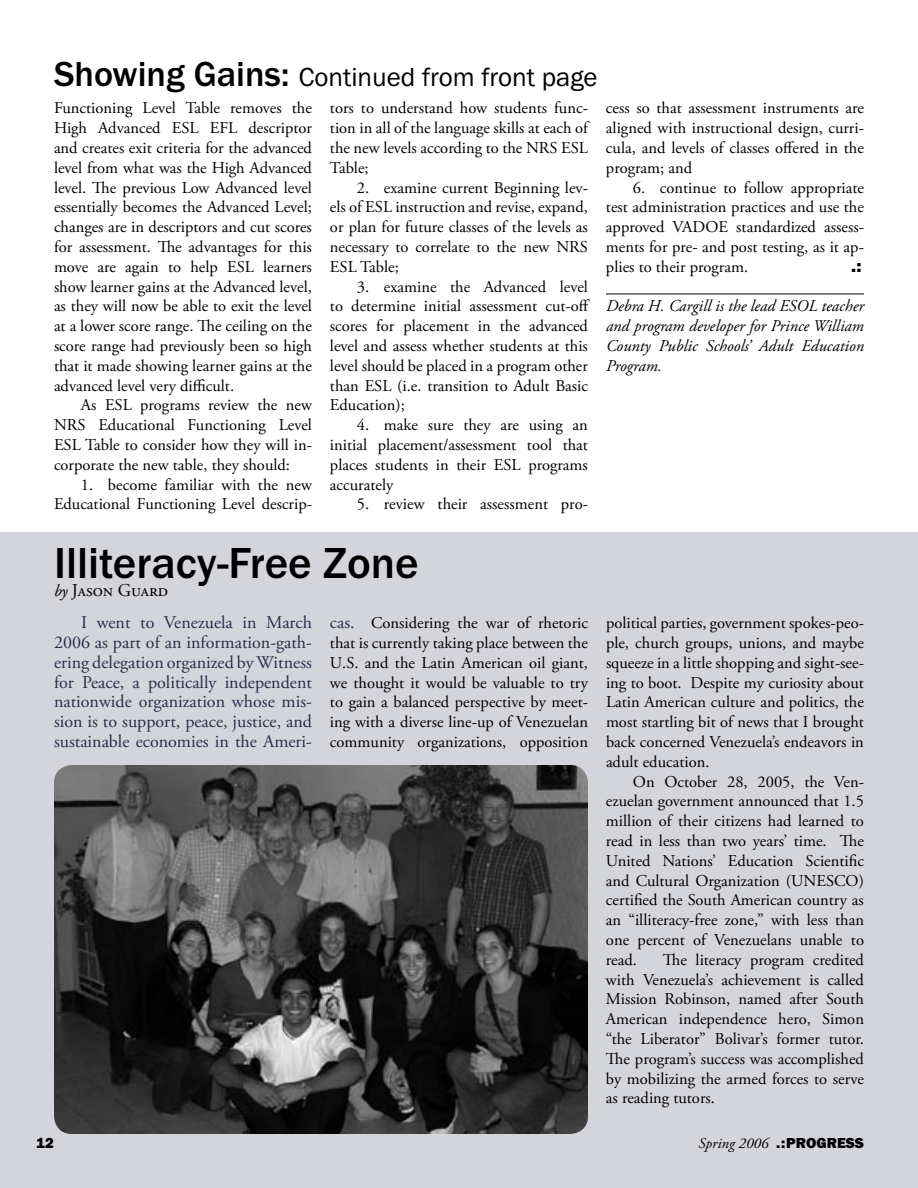
<style>
.page{position:relative;width:918px;height:1188px;background:#fff}
.page>*{position:absolute;margin:0;border:0;box-sizing:border-box;transform-origin:0 0}
.t1{font:700 45px "FS Franklin Gothic";color:#000}
.t2{font:27px "FS Franklin Gothic";color:#000}
.t3{font:18px/19.8px "Adobe Garamond Pro";color:#292e4c}
.t4{font:800 18px "FS Franklin Gothic H";color:#000}
.t5{font:16.5px/19.8px "Adobe Garamond Pro";color:#000;text-align:justify}
.t6{font:italic 16.5px "Adobe Garamond Pro";color:#000}
.t7{font:italic 15px "Adobe Garamond Pro";color:#000}
.t8{font:800 15px "FS Franklin Gothic H";color:#000}
.s1{font-weight:700;font-size:36px}
.s2{font-style:italic}
.s3{font-style:italic;font-size:16.5px;color:#000}
.s4{color:#000}
.s5{font-size:18px;color:#292e4c}
.s6{font-family:"FS Franklin Gothic H";font-weight:800;font-style:normal}
</style>
<div class="page">
<div style="left:0;top:532px;width:918px;height:656px;background:#d4d5db"></div>
<hr style="left:606px;top:294px;width:258px;height:1px;background:#000">
<img style="left:54px;top:765px;width:534px;height:369px">
<h2 class="t2" style="left:54px;top:62px;width:545px"><span class="s1">Showing Gains:</span> Continued from front page</h2>
<p class="t5" style="left:54px;top:99px;width:260px">Functioning Level Table removes the High Advanced ESL EFL descriptor and creates exit criteria for the advanced level from what was the High Advanced level. The previous Low Advanced level essentially becomes the Advanced Level; changes are in descriptors and cut scores for assessment. The advantages for this move are again to help ESL learners show learner gains at the Advanced level, as they will now be able to exit the level at a lower score range. The ceiling on the score range had previously been so high that it made showing learner gains at the advanced level very difficult.</p>
<p class="t5" style="left:54px;top:396px;width:260px;text-indent:27px">As ESL programs review the new NRS Educational Functioning Level ESL Table to consider how they will in&shy;corporate the new table, they should:</p>
<p class="t5" style="left:54px;top:475px;width:259px;text-align:right">1. become familiar with the new<br>Educational Functioning Level descrip-</p>
<p class="t5" style="left:330px;top:99px;width:260px">tors to understand how students func&shy;tion in all of the language skills at each of the new levels according to the NRS ESL Table;</p>
<p class="t5" style="left:330px;top:178px;width:260px;text-indent:27px">2. examine current Beginning lev&shy;els of ESL instruction and revise, expand, or plan for future classes of the levels as necessary to correlate to the new NRS ESL Table;</p>
<p class="t5" style="left:330px;top:277px;width:535px;text-align:left;text-indent:27px">3. examine the Advanced level<br>to determine initial assessment cut-off<br>scores for placement in the advanced <span class="s2">and program developer for Prince William </span>level and assess whether students at this<br>level should be placed in a program other <span class="s2">Program.<br></span>than ESL (i.e. transition to Adult Basic<br>Education);</p>
<p class="t5" style="left:330px;top:416px;width:259px;text-indent:27px">4. make sure they are using an initial placement/assessment tool that places students in their ESL programs accurately</p>
<p class="t5" style="left:357px;top:495px;width:232px">5. review their assessment pro-</p>
<p class="t5" style="left:606px;top:99px;width:260px">cess so that assessment instruments are aligned with instructional design, curri&shy;cula, and levels of classes offered in the program; and</p>
<p class="t5" style="left:606px;top:178px;width:259px;text-indent:27px">6. continue to follow appropriate test administration practices and use the approved VADOE standardized assess&shy;ments for pre- and post testing, as it ap&shy;plies to their program.</p>
<p class="t4" style="left:851px;top:255px;width:12px">.:</p>
<p class="t6" style="left:606px;top:296px;width:260px">Debra H. Cargill is the lead ESOL teacher</p>
<p class="t6" style="left:606px;top:336px;width:259px">County Public Schools’ Adult Education</p>
<h1 class="t1" style="left:54px;top:537px;width:366px">Illiteracy-Free Zone</h1>
<p class="t3" style="left:81px;top:574px;width:232px;line-height:32.5px;text-indent:-27px"><span class="s3">by</span> <span class="s4">JASON GUARD<br></span>I went to Venezuela in March</p>
<p class="t3" style="left:54px;top:633px;width:260px;text-align:justify">2006 as part of an information-gath&shy;ering delegation organized by Witness for Peace, a politically independent nationwide organization whose mis&shy;sion is to support, peace, justice, and sustainable economies in the Ameri-</p>
<p class="t5" style="left:330px;top:614px;width:260px"><span class="s5">cas.</span> Considering the war of rhetoric that is currently taking place between the U.S. and the Latin American oil giant, we thought it would be valuable to try to gain a balanced perspective by meet&shy;ing with a diverse line-up of Venezuelan community organizations, opposition</p>
<p class="t5" style="left:606px;top:614px;width:260px">political parties, government spokes-peo&shy;ple, church groups, unions, and maybe squeeze in a little shopping and sight-see&shy;ing to boot. Despite my curiosity about Latin American culture and politics, the most startling bit of news that I brought back concerned Venezuela’s endeavors in adult education.</p>
<p class="t5" style="left:606px;top:772px;width:260px;text-indent:27px">On October 28, 2005, the Ven&shy;ezuelan government announced that 1.5 million of their citizens had learned to read in less than two years’ time. The United Nations’ Education Scientific and Cultural Organization (UNESCO) certified the South American country as an “illiteracy-free zone,” with less than one percent of Venezuelans unable to read.</p>
<p class="t5" style="left:606px;top:950px;width:260px;text-indent:57px">The literacy program credited with Venezuela’s achievement is called Mission Robinson, named after South American independence hero, Simon “the Liberator” Bolivar’s former tutor.<br>The program’s success was accomplished by mobilizing the armed forces to serve as reading tutors.</p>
<p class="t8" style="left:36px;top:1134px;width:19px">12</p>
<p class="t7" style="left:699px;top:1134px;width:167px">Spring 2006 <span class="s6">.:PROGRESS</span></p>
</div>
